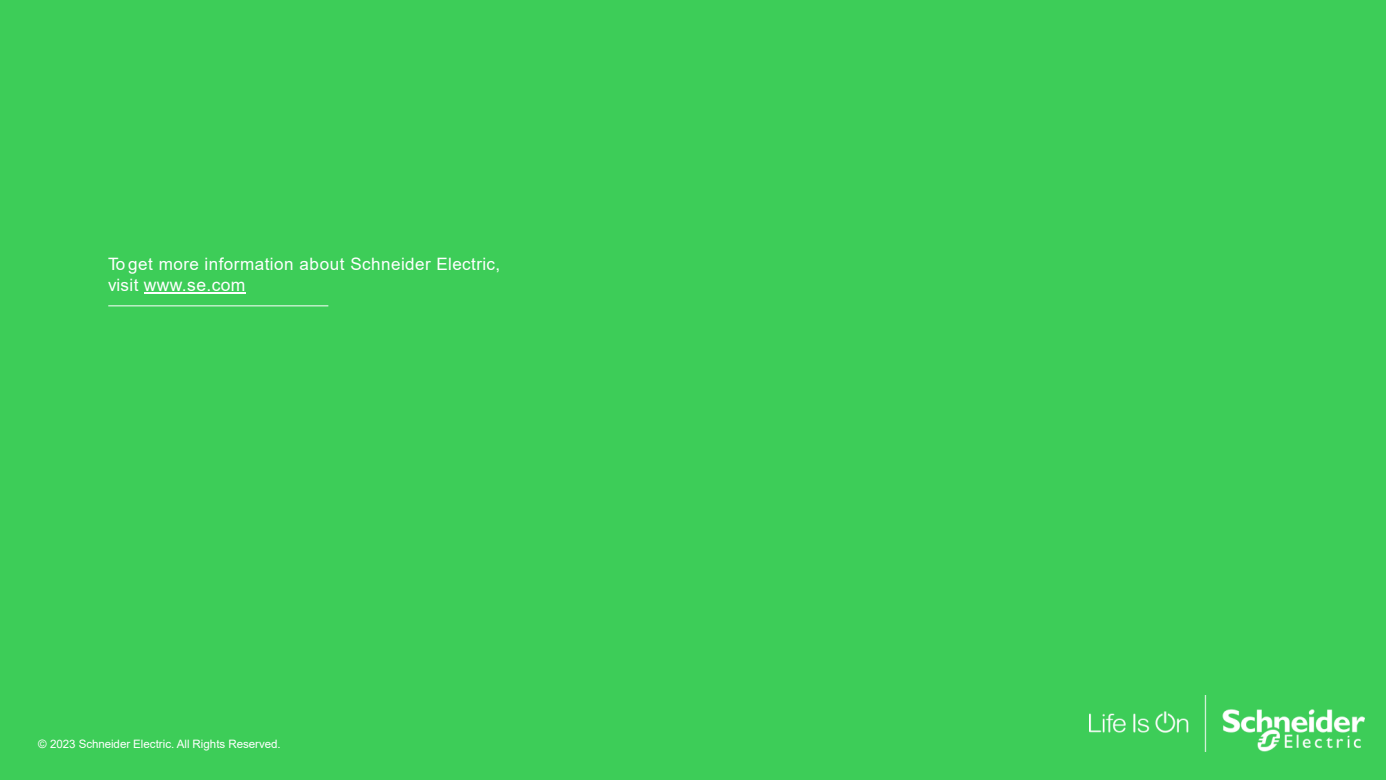
<style>
.page{position:relative;width:1386px;height:780px;background:#fff}
.page>*{position:absolute;margin:0;border:0;box-sizing:border-box;transform-origin:0 0}
.t1{font:17.5px "Arial";letter-spacing:.025em;color:#fff}
.t2{font:17.06px "Arial";letter-spacing:.025em;color:#fff}
.t3{font:11.55px "Arial";letter-spacing:-.005em;color:#fff}
.s1{font-size:17.06px}
</style>
<div class="page">
<div style="left:0;top:0;width:1385px;height:779px;background:#3dcd58"></div>
<img style="left:1089px;top:695px;width:275px;height:56px">
<hr style="left:144px;top:292px;width:102px;height:2px;background:#fff">
<hr style="left:108px;top:305px;width:220px;height:1px;background:#fff">
<p class="t2" style="left:108px;top:252px;width:393px">To get more information about Schneider Electric,</p>
<p class="t1" style="left:108px;top:272px;width:139px"><span class="s1">visit</span> www.se.com</p>
<p class="t3" style="left:38px;top:735px;width:244px">© 2023 Schneider Electric. All Rights Reserved.</p>
</div>
